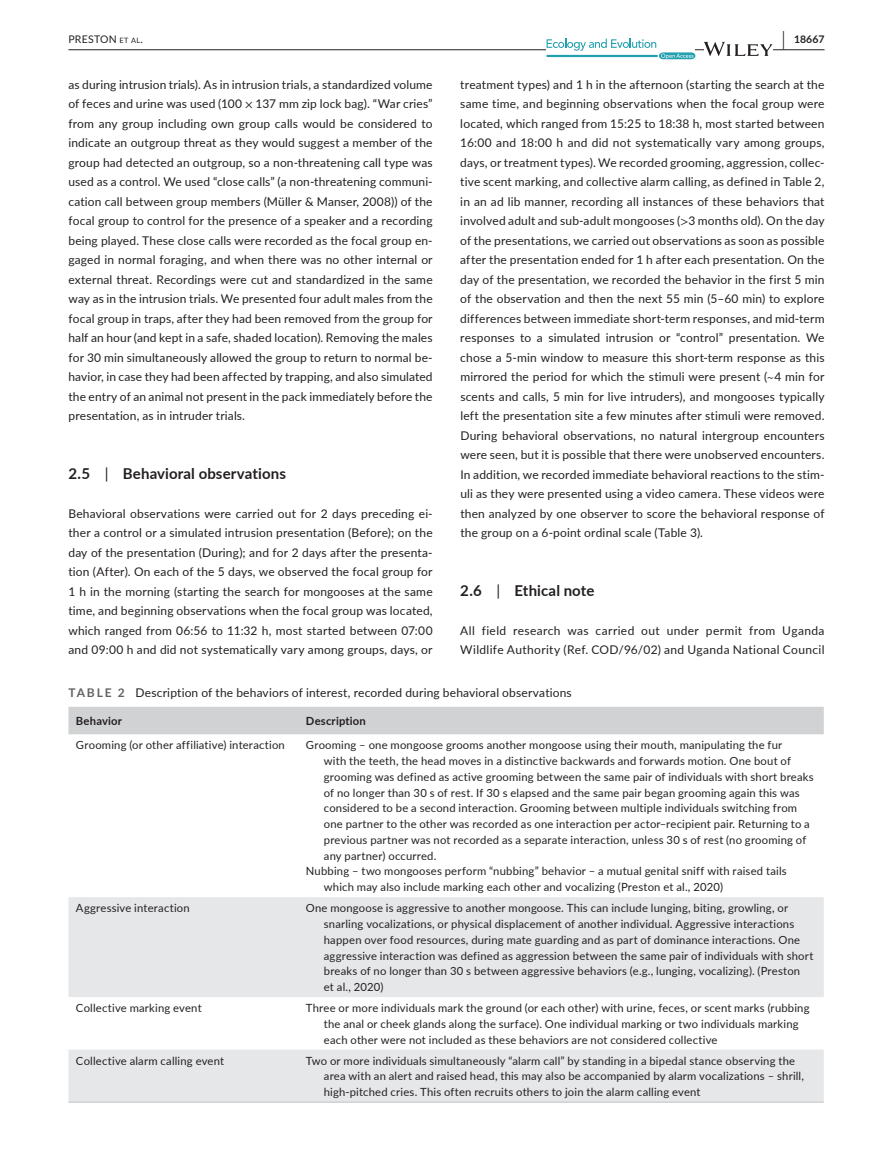
<style>
.page{position:relative;width:893px;height:1174px;background:#fff}
.page>*{position:absolute;margin:0;border:0;box-sizing:border-box;transform-origin:0 0}
.t1{font:700 15px "Lato";letter-spacing:.005em;color:#231f20}
.t2{font:12px/19.5px "Lato";letter-spacing:.015em;color:#231f20;text-align:justify}
.t3{font:11.25px/15.8px "Lato";letter-spacing:.015em;color:#231f20}
.t4{font:700 11.25px "Lato";letter-spacing:.02em;color:#231f20}
.t5{font:10.5px "Lato";letter-spacing:.02em;color:#231f20}
.t6{font:700 10.5px "Lato";color:#231f20}
.s1{font-size:7.35px}
.s2{font-size:19.5px}
.s3{font-family:"STIX"}
.s4{font-weight:400}
.s5{font-weight:700;color:#636366}
</style>
<div class="page">
<hr style="left:68px;top:49px;width:756px;height:1px;background:#231f20">
<svg style="left:547px;top:39px;width:148px;height:20px"></svg>
<svg style="left:704px;top:42px;width:69px;height:14px"></svg>
<div style="left:68px;top:707px;width:756px;height:27px;background:#d1d2d4"></div>
<svg style="left:68px;top:897px;width:756px;height:204px;fill:#e6e7e9"></svg>
<hr style="left:68px;top:1101px;width:230px;height:1px;background:#d1d2d4">
<hr style="left:298px;top:1101px;width:526px;height:1px;background:#d1d2d4">
<p class="t5" style="left:68px;top:31px;width:76px">PRESTON <span class="s1">et al</span>.</p>
<p class="t6" style="left:782px;top:31px;width:44px"><span class="s2">|</span> 18667</p>
<p class="t2" style="left:68px;top:74px;width:366px">as during intrusion trials). As in intrusion trials, a standardized volume of feces and urine was used (100 <span class="s3">×</span> 137 mm zip lock bag). “War cries” from any group including own group calls would be considered to indicate an outgroup threat as they would suggest a member of the group had detected an outgroup, so a non-threatening call type was used as a control. We used “close calls” (a non-threatening communi&shy;cation call between group members (Müller &amp; Manser, 2008)) of the focal group to control for the presence of a speaker and a recording being played. These close calls were recorded as the focal group en&shy;gaged in normal foraging, and when there was no other internal or external threat. Recordings were cut and standardized in the same way as in the intrusion trials. We presented four adult males from the focal group in traps, after they had been removed from the group for half an hour (and kept in a safe, shaded location). Removing the males for 30 min simultaneously allowed the group to return to normal be&shy;havior, in case they had been affected by trapping, and also simulated the entry of an animal not present in the pack immediately before the presentation, as in intruder trials.</p>
<p class="t2" style="left:460px;top:74px;width:366px">treatment types) and 1 h in the afternoon (starting the search at the same time, and beginning observations when the focal group were located, which ranged from 15:25 to 18:38 h, most started between 16:00 and 18:00 h and did not systematically vary among groups, days, or treatment types). We recorded grooming, aggression, collec&shy;tive scent marking, and collective alarm calling, as defined in Table 2, in an ad lib manner, recording all instances of these behaviors that involved adult and sub-adult mongooses (<span class="s3">&gt;</span>3 months old). On the day of the presentations, we carried out observations as soon as possible after the presentation ended for 1 h after each presentation. On the day of the presentation, we recorded the behavior in the first 5 min of the observation and then the next 55 min (5–60 min) to explore differences between immediate short-term responses, and mid-term responses to a simulated intrusion or “control” presentation. We chose a 5-min window to measure this short-term response as this mirrored the period for which the stimuli were present (<span class="s3">~</span>4 min for scents and calls, 5 min for live intruders), and mongooses typically left the presentation site a few minutes after stimuli were removed.<br>During behavioral observations, no natural intergroup encounters were seen, but it is possible that there were unobserved encounters.<br>In addition, we recorded immediate behavioral reactions to the stim&shy;uli as they were presented using a video camera. These videos were then analyzed by one observer to score the behavioral response of the group on a 6-point ordinal scale (Table 3).</p>
<p class="t1" style="left:68px;top:462px;width:219px">2.5 <span class="s4">|</span> Behavioral observations</p>
<p class="t2" style="left:68px;top:503px;width:366px">Behavioral observations were carried out for 2 days preceding ei&shy;ther a control or a simulated intrusion presentation (Before); on the day of the presentation (During); and for 2 days after the presenta&shy;tion (After). On each of the 5 days, we observed the focal group for 1 h in the morning (starting the search for mongooses at the same time, and beginning observations when the focal group was located, which ranged from 06:56 to 11:32 h, most started between 07:00 and 09:00 h and did not systematically vary among groups, days, or</p>
<p class="t1" style="left:460px;top:579px;width:136px">2.6 <span class="s4">|</span> Ethical note</p>
<p class="t2" style="left:460px;top:620px;width:366px">All field research was carried out under permit from Uganda<br>Wildlife Authority (Ref. COD/96/02) and Uganda National Council</p>
<p class="t2" style="left:68px;top:682px;width:505px"><span class="s5">TABLE 2</span> Description of the behaviors of interest, recorded during behavioral observations</p>
<p class="t4" style="left:76px;top:712px;width:48px">Behavior</p>
<p class="t4" style="left:306px;top:712px;width:62px">Description</p>
<p class="t3" style="left:76px;top:737px;width:210px">Grooming (or other affiliative) interaction</p>
<p class="t3" style="left:306px;top:737px;width:478px">Grooming – one mongoose grooms another mongoose using their mouth, manipulating the fur</p>
<p class="t3" style="left:324px;top:752px;width:469px">with the teeth, the head moves in a distinctive backwards and forwards motion. One bout of</p>
<p class="t3" style="left:324px;top:768px;width:491px">grooming was defined as active grooming between the same pair of individuals with short breaks</p>
<p class="t3" style="left:324px;top:784px;width:477px">of no longer than 30 s of rest. If 30 s elapsed and the same pair began grooming again this was</p>
<p class="t3" style="left:324px;top:800px;width:475px">considered to be a second interaction. Grooming between multiple individuals switching from</p>
<p class="t3" style="left:324px;top:815px;width:487px">one partner to the other was recorded as one interaction per actor–recipient pair. Returning to a</p>
<p class="t3" style="left:324px;top:831px;width:484px">previous partner was not recorded as a separate interaction, unless 30 s of rest (no grooming of</p>
<p class="t3" style="left:324px;top:847px;width:114px">any partner) occurred.</p>
<p class="t3" style="left:306px;top:863px;width:482px">Nubbing – two mongooses perform “nubbing” behavior – a mutual genital sniff with raised tails</p>
<p class="t3" style="left:324px;top:878px;width:401px">which may also include marking each other and vocalizing (Preston et al., 2020)</p>
<p class="t3" style="left:76px;top:899px;width:115px">Aggressive interaction</p>
<p class="t3" style="left:324px;top:899px;width:491px;text-indent:-18px">One mongoose is aggressive to another mongoose. This can include lunging, biting, growling, or snarling vocalizations, or physical displacement of another individual. Aggressive interactions happen over food resources, during mate guarding and as part of dominance interactions. One aggressive interaction was defined as aggression between the same pair of individuals with short breaks of no longer than 30 s between aggressive behaviors (e.g., lunging, vocalizing). (Preston<br>et al., 2020)</p>
<p class="t3" style="left:76px;top:999px;width:127px">Collective marking event</p>
<p class="t3" style="left:324px;top:999px;width:487px;text-indent:-18px">Three or more individuals mark the ground (or each other) with urine, feces, or scent marks (rubbing the anal or cheek glands along the surface). One individual marking or two individuals marking each other were not included as these behaviors are not considered collective</p>
<p class="t3" style="left:76px;top:1052px;width:150px">Collective alarm calling event</p>
<p class="t3" style="left:324px;top:1052px;width:482px;text-indent:-18px">Two or more individuals simultaneously “alarm call” by standing in a bipedal stance observing the area with an alert and raised head, this may also be accompanied by alarm vocalizations – shrill, high-pitched cries. This often recruits others to join the alarm calling event</p>
</div>
